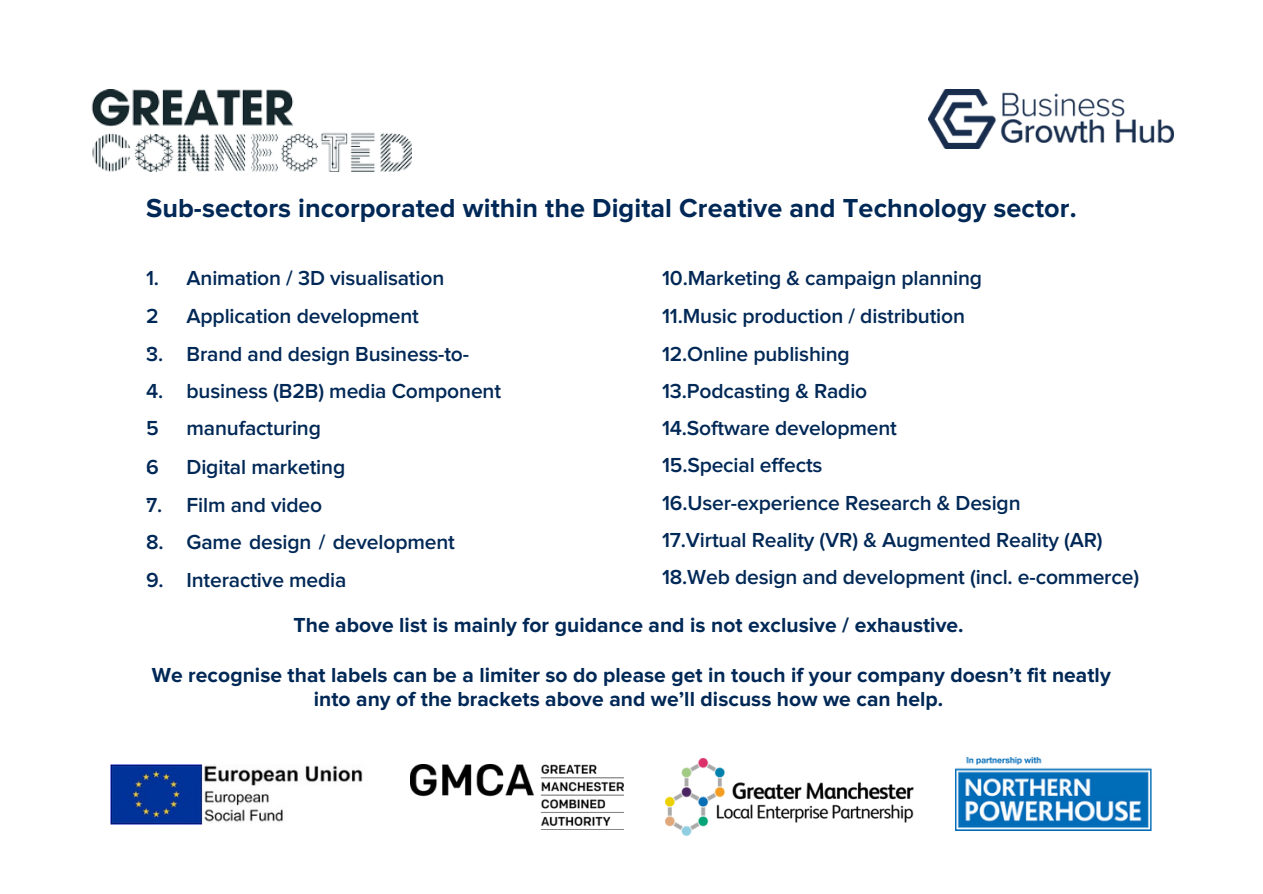
<style>
.page{position:relative;width:1263px;height:894px;background:#fff}
.page>*{position:absolute;margin:0;border:0;box-sizing:border-box;transform-origin:0 0}
.t1{font:700 27px "Proxima Nova";letter-spacing:.005em;color:#002856}
.t2{font:600 21.15px/29.2px "Proxima Nova";letter-spacing:-.005em;color:#002856}
.t3{font:600 21px/37px "Proxima Nova";letter-spacing:-.005em;color:#002856}
.t4{font:700 21px/24.8px "Proxima Nova";letter-spacing:.005em;color:#002856;text-align:center}
</style>
<div class="page">
<img style="left:928px;top:89px;width:245px;height:60px">
<img style="left:111px;top:764px;width:252px;height:60px">
<img style="left:665px;top:758px;width:249px;height:76px">
<img style="left:411px;top:764px;width:212px;height:62px">
<img style="left:955px;top:757px;width:196px;height:73px">
<img style="left:91px;top:89px;width:321px;height:82px">
<p class="t1" style="left:146px;top:196px;width:932px">Sub-sectors incorporated within the Digital Creative and Technology sector.</p>
<p class="t3" style="left:146px;top:260px;width:15px">1.</p>
<p class="t3" style="left:187px;top:260px;width:259px">Animation / 3D visualisation</p>
<p class="t3" style="left:662px;top:260px;width:322px">10.Marketing &amp; campaign planning</p>
<p class="t2" style="left:187px;top:302px;width:234px">Application development</p>
<p class="t2" style="left:662px;top:302px;width:305px">11.Music production / distribution</p>
<p class="t2" style="left:146px;top:302px;width:14px">2 .</p>
<p class="t3" style="left:662px;top:336px;width:479px">12.Online publishing<br>13.Podcasting &amp; Radio<br>14.Software development<br>15.Special effects<br>16.User-experience Research &amp; Design<br>17.Virtual Reality (VR) &amp; Augmented Reality (AR)<br>18.Web design and development (incl. e-commerce)</p>
<p class="t3" style="left:146px;top:336px;width:19px">3.<br>4.<br>5 .</p>
<p class="t3" style="left:146px;top:487px;width:19px;text-align:justify">7.<br>8.<br>9.</p>
<p class="t3" style="left:187px;top:336px;width:316px">Brand and design Business-to&shy;business (B2B) media Component manufacturing</p>
<p class="t2" style="left:146px;top:453px;width:14px">6 .</p>
<p class="t2" style="left:187px;top:453px;width:160px">Digital marketing</p>
<p class="t3" style="left:187px;top:487px;width:270px">Film and video<br>Game design / development<br>Interactive media</p>
<p class="t4" style="left:293px;top:613px;width:672px">The above list is mainly for guidance and is not exclusive / exhaustive.</p>
<p class="t4" style="left:152px;top:663px;width:960px">We recognise that labels can be a limiter so do please get in touch if your company doesn’t fit neatly into any of the brackets above and we’ll discuss how we can help.</p>
</div>
